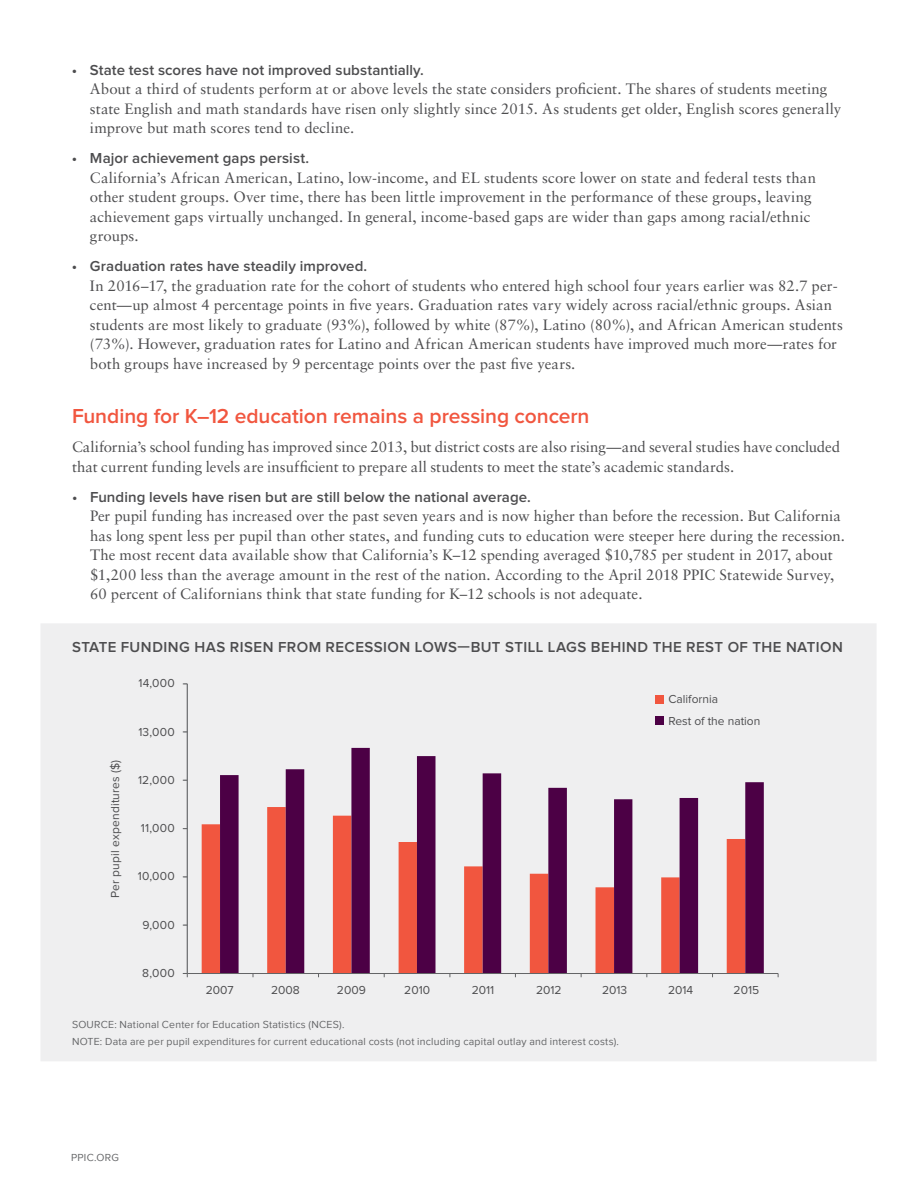
<style>
.page{position:relative;width:918px;height:1188px;background:#fff}
.page>*{position:absolute;margin:0;border:0;box-sizing:border-box;transform-origin:0 0}
.t1{font:600 21px "Proxima Nova";letter-spacing:-.005em;color:#f1563f}
.t2{font:15px/19.5px "Sabon";letter-spacing:.005em;color:#4d4d4f}
.t3{font:600 15px "Proxima Nova";letter-spacing:.005em;color:#4d4d4f}
.t4{font:600 15px "Proxima Nova";letter-spacing:.03em;color:#4d4d4f}
.t5{font:12px/21.5px "Proxima Nova";color:#4d4d4f}
.t6{font:10.5px/17.2px "Proxima Nova";letter-spacing:.02em;color:#636466}
</style>
<div class="page">
<div style="left:40px;top:623px;width:837px;height:438px;background:#efeff0"></div>
<div style="left:202px;top:824px;width:18px;height:149px;background:#f1563f"></div>
<svg style="left:220px;top:748px;width:544px;height:225px"></svg>
<hr style="left:187px;top:684px;width:1px;height:290px;background:#636466">
<hr style="left:187px;top:973px;width:591px;height:1px;background:#636466">
<div style="left:655px;top:695px;width:9px;height:9px;background:#f1563f"></div>
<div style="left:655px;top:716px;width:9px;height:9px;background:#4c0045"></div>
<p class="t3" style="left:72px;top:63px;width:353px">• State test scores have not improved substantially.</p>
<p class="t2" style="left:90px;top:79px;width:753px">About a third of students perform at or above levels the state considers proficient. The shares of students meeting state English and math standards have risen only slightly since 2015. As students get older, English scores generally improve but math scores tend to decline.</p>
<p class="t3" style="left:72px;top:151px;width:239px">• Major achievement gaps persist.</p>
<p class="t2" style="left:90px;top:168px;width:728px">California’s African American, Latino, low-income, and EL students score lower on state and federal tests than other student groups. Over time, there has been little improvement in the performance of these groups, leaving achievement gaps virtually unchanged. In general, income-based gaps are wider than gaps among racial/ethnic groups.</p>
<p class="t3" style="left:72px;top:259px;width:297px">• Graduation rates have steadily improved.</p>
<p class="t2" style="left:90px;top:276px;width:755px">In 2016–17, the graduation rate for the cohort of students who entered high school four years earlier was 82.7 per&shy;cent—up almost 4 percentage points in five years. Graduation rates vary widely across racial/ethnic groups. Asian students are most likely to graduate (93%), followed by white (87%), Latino (80%), and African American students (73%). However, graduation rates for Latino and African American students have improved much more—rates for both groups have increased by 9 percentage points over the past five years.</p>
<h1 class="t1" style="left:72px;top:406px;width:519px">Funding for K–12 education remains a pressing concern</h1>
<p class="t2" style="left:72px;top:437px;width:770px">California’s school funding has improved since 2013, but district costs are also rising—and several studies have concluded that current funding levels are insufficient to prepare all students to meet the state’s academic standards.</p>
<p class="t3" style="left:72px;top:490px;width:460px">• Funding levels have risen but are still below the national average.</p>
<p class="t2" style="left:90px;top:506px;width:757px">Per pupil funding has increased over the past seven years and is now higher than before the recession. But California has long spent less per pupil than other states, and funding cuts to education were steeper here during the recession.<br>The most recent data available show that California’s K–12 spending averaged $10,785 per student in 2017, about $1,200 less than the average amount in the rest of the nation. According to the April 2018 PPIC Statewide Survey, 60 percent of Californians think that state funding for K–12 schools is not adequate.</p>
<p class="t4" style="left:72px;top:640px;width:772px">STATE FUNDING HAS RISEN FROM RECESSION LOWS—BUT STILL LAGS BEHIND THE REST OF THE NATION</p>
<p class="t5" style="left:105px;top:898px;width:140px;rotate:-90deg">Per pupil expenditures ($)</p>
<p class="t5" style="left:138px;top:673px;width:38px">14,000</p>
<p class="t5" style="left:138px;top:721px;width:38px">13,000</p>
<p class="t5" style="left:138px;top:770px;width:38px">12,000</p>
<p class="t5" style="left:141px;top:818px;width:36px">11,000</p>
<p class="t5" style="left:138px;top:866px;width:39px">10,000</p>
<p class="t5" style="left:142px;top:915px;width:34px">9,000</p>
<p class="t5" style="left:142px;top:963px;width:34px">8,000</p>
<p class="t5" style="left:668px;top:689px;width:93px">California<br>Rest of the nation</p>
<p class="t5" style="left:206px;top:980px;width:29px">2007</p>
<p class="t5" style="left:271px;top:980px;width:30px">2008</p>
<p class="t5" style="left:337px;top:980px;width:30px">2009</p>
<p class="t5" style="left:404px;top:980px;width:27px">2010</p>
<p class="t5" style="left:472px;top:980px;width:24px">2011</p>
<p class="t5" style="left:536px;top:980px;width:27px">2012</p>
<p class="t5" style="left:602px;top:980px;width:27px">2013</p>
<p class="t5" style="left:668px;top:980px;width:27px">2014</p>
<p class="t5" style="left:734px;top:980px;width:27px">2015</p>
<p class="t6" style="left:72px;top:1015px;width:548px">SOURCE: National Center for Education Statistics (NCES).<br>NOTE: Data are per pupil expenditures for current educational costs (not including capital outlay and interest costs).</p>
<p class="t6" style="left:71px;top:1149px;width:49px">PPIC.ORG</p>
</div>
